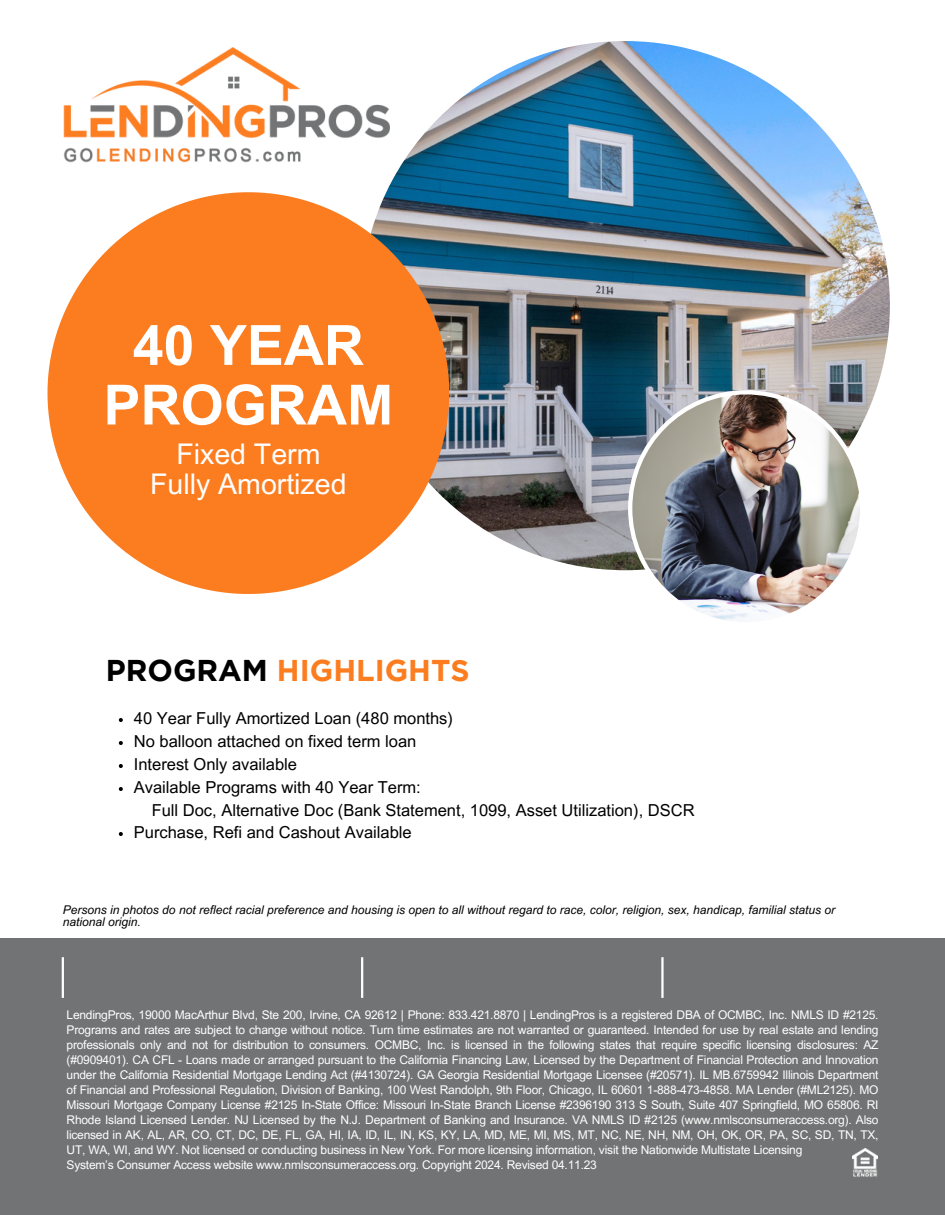
<style>
.page{position:relative;width:945px;height:1215px;background:#fff}
.page>*{position:absolute;margin:0;border:0;box-sizing:border-box;transform-origin:0 0}
.t1{font:700 55.5px "Arial MT Pro";color:#fff}
.t2{font:700 30px "Gotham";color:#fc7d20}
.t3{font:28.5px "Arial MT Pro";color:#fff}
.t4{font:16.5px "Arial MT Pro";color:#000}
.t5{font:12px/15px "Arial MT Pro";letter-spacing:-.02em;color:#fff;text-align:justify}
.t6{font:italic 12px/12px "Arial MT Pro";color:#000}
.s1{color:#000}
</style>
<div class="page">
<img style="left:64px;top:47px;width:297px;height:116px">
<img style="left:361px;top:41px;width:529px;height:529px">
<img style="left:628px;top:390px;width:236px;height:232px">
<svg style="left:48px;top:192px;width:401px;height:402px;fill:#fc7d20"></svg>
<svg style="left:119px;top:718px;width:4px;height:4px"></svg>
<svg style="left:119px;top:741px;width:4px;height:4px"></svg>
<svg style="left:119px;top:764px;width:4px;height:4px"></svg>
<svg style="left:119px;top:787px;width:4px;height:4px"></svg>
<svg style="left:119px;top:832px;width:4px;height:4px"></svg>
<div style="left:0;top:938px;width:945px;height:277px;background:#727374"></div>
<img style="left:852px;top:1148px;width:26px;height:29px">
<hr style="left:62px;top:957px;width:2px;height:41px;background:#fff">
<hr style="left:361px;top:957px;width:2px;height:41px;background:#fff">
<hr style="left:661px;top:957px;width:3px;height:41px;background:#fff">
<p class="t1" style="left:133px;top:325px;width:233px">40 YEAR</p>
<p class="t1" style="left:103px;top:384px;width:291px">PROGRAM</p>
<p class="t3" style="left:176px;top:443px;width:146px">Fixed Term</p>
<p class="t3" style="left:150px;top:474px;width:198px">Fully Amortized</p>
<p class="t2" style="left:106px;top:659px;width:365px"><span class="s1">PROGRAM</span> HIGHLIGHTS</p>
<p class="t4" style="left:134px;top:712px;width:321px">40 Year Fully Amortized Loan (480 months)</p>
<p class="t4" style="left:134px;top:735px;width:284px">No balloon attached on fixed term loan</p>
<p class="t4" style="left:134px;top:758px;width:165px">Interest Only available</p>
<p class="t4" style="left:134px;top:781px;width:289px">Available Programs with 40 Year Term:</p>
<p class="t4" style="left:152px;top:804px;width:544px">Full Doc, Alternative Doc (Bank Statement, 1099, Asset Utilization), DSCR</p>
<p class="t4" style="left:134px;top:826px;width:279px">Purchase, Refi and Cashout Available</p>
<p class="t6" style="left:63px;top:905px;width:774px">Persons in photos do not reflect racial preference and housing is open to all without regard to race, color, religion, sex, handicap, familial status or national origin.</p>
<p class="t5" style="left:67px;top:1009px;width:814px">LendingPros, 19000 MacArthur Blvd, Ste 200, Irvine, CA 92612 | Phone: 833.421.8870 | LendingPros is a registered DBA of OCMBC, Inc. NMLS ID #2125.<br>Programs and rates are subject to change without notice. Turn time estimates are not warranted or guaranteed. Intended for use by real estate and lending professionals only and not for distribution to consumers. OCMBC, Inc. is licensed in the following states that require specific licensing disclosures: AZ (#0909401). CA CFL - Loans made or arranged pursuant to the California Financing Law, Licensed by the Department of Financial Protection and Innovation under the California Residential Mortgage Lending Act (#4130724). GA Georgia Residential Mortgage Licensee (#20571). IL MB.6759942 Illinois Department of Financial and Professional Regulation, Division of Banking, 100 West Randolph, 9th Floor, Chicago, IL 60601 1-888-473-4858. MA Lender (#ML2125). MO Missouri Mortgage Company License #2125 In-State Office: Missouri In-State Branch License #2396190 313 S South, Suite 407 Springfield, MO 65806. RI Rhode Island Licensed Lender. NJ Licensed by the N.J. Department of Banking and Insurance. VA NMLS ID #2125 (www.nmlsconsumeraccess.org). Also licensed in AK, AL, AR, CO, CT, DC, DE, FL, GA, HI, IA, ID, IL, IN, KS, KY, LA, MD, ME, MI, MS, MT, NC, NE, NH, NM, OH, OK, OR, PA, SC, SD, TN, TX, UT, WA, WI, and WY. Not licensed or conducting business in New York. For more licensing information, visit the Nationwide Multistate Licensing</p>
<p class="t5" style="left:67px;top:1159px;width:532px">System’s Consumer Access website www.nmlsconsumeraccess.org. Copyright 2024. Revised 04.11.23</p>
</div>
